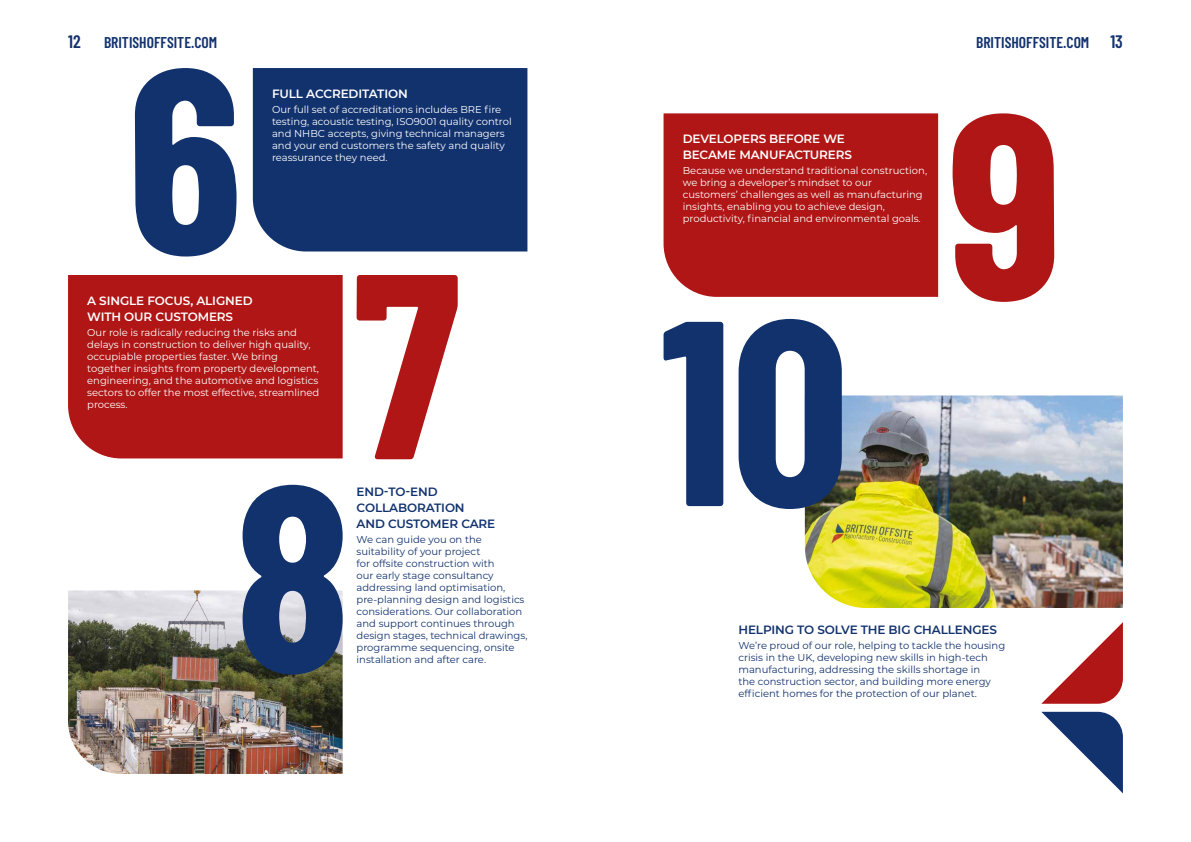
<style>
.page{position:relative;width:1191px;height:842px;background:#fff}
.page>*{position:absolute;margin:0;border:0;box-sizing:border-box;transform-origin:0 0}
.t1{font:600 18px "Barlow Condensed";color:#12326e}
.t2{font:600 15.6px "Barlow Condensed";color:#12326e}
.t3{font:600 12px/16px "Montserrat";letter-spacing:-.01em;color:#fff}
.t4{font:600 12px/16px "Montserrat";letter-spacing:-.01em;color:#12326e}
.t5{font:10px/12px "Montserrat";color:#fff}
.t6{font:10px/12px "Montserrat";color:#12326e}
.s1{font-size:18px}
</style>
<div class="page">
<img style="left:805px;top:395px;width:318px;height:213px">
<svg style="left:1041px;top:712px;width:82px;height:81px"></svg>
<svg style="left:1041px;top:622px;width:82px;height:82px"></svg>
<svg style="left:663px;top:319px;width:179px;height:190px"></svg>
<svg style="left:952px;top:113px;width:102px;height:189px"></svg>
<svg style="left:135px;top:68px;width:101px;height:188px"></svg>
<div style="left:253px;top:68px;width:274px;height:183px;background:#12326e"></div>
<svg style="left:356px;top:275px;width:102px;height:184px"></svg>
<div style="left:68px;top:275px;width:275px;height:183px;background:#af1615"></div>
<img style="left:68px;top:590px;width:275px;height:184px">
<svg style="left:242px;top:485px;width:101px;height:190px;background:#465d87"></svg>
<div style="left:663px;top:113px;width:275px;height:184px;background:#af1615"></div>
<h1 class="t1" style="left:68px;top:28px;width:14px">12</h1>
<h2 class="t2" style="left:104px;top:31px;width:115px">BRITISHOFFSITE.COM</h2>
<h2 class="t2" style="left:976px;top:31px;width:148px">BRITISHOFFSITE.COM <span class="s1">13</span></h2>
<p class="t3" style="left:272px;top:85px;width:137px">FULL ACCREDITATION</p>
<p class="t5" style="left:272px;top:103px;width:241px">Our full set of accreditations includes BRE fire testing, acoustic testing, ISO9001 quality control and NHBC accepts, giving technical managers and your end customers the safety and quality reassurance they need.</p>
<p class="t3" style="left:87px;top:292px;width:167px">A SINGLE FOCUS, ALIGNED<br>WITH OUR CUSTOMERS</p>
<p class="t5" style="left:87px;top:326px;width:234px">Our role is radically reducing the risks and delays in construction to deliver high quality, occupiable properties faster. We bring together insights from property development, engineering, and the automotive and logistics sectors to offer the most effective, streamlined process.</p>
<p class="t4" style="left:356px;top:484px;width:140px">END-TO-END<br>COLLABORATION<br>AND CUSTOMER CARE</p>
<p class="t6" style="left:356px;top:533px;width:172px">We can guide you on the suitability of your project<br>for offsite construction with<br>our early stage consultancy addressing land optimisation, pre-planning design and logistics considerations. Our collaboration and support continues through design stages, technical drawings, programme sequencing, onsite installation and after care.</p>
<p class="t3" style="left:682px;top:131px;width:171px">DEVELOPERS BEFORE WE<br>BECAME MANUFACTURERS</p>
<p class="t5" style="left:682px;top:164px;width:246px">Because we understand traditional construction, we bring a developer’s mindset to our customers’ challenges as well as manufacturing insights, enabling you to achieve design, productivity, financial and environmental goals.</p>
<p class="t4" style="left:738px;top:621px;width:260px">HELPING TO SOLVE THE BIG CHALLENGES</p>
<p class="t6" style="left:738px;top:639px;width:268px">We’re proud of our role, helping to tackle the housing crisis in the UK, developing new skills in high-tech manufacturing, addressing the skills shortage in<br>the construction sector, and building more energy efficient homes for the protection of our planet.</p>
</div>
